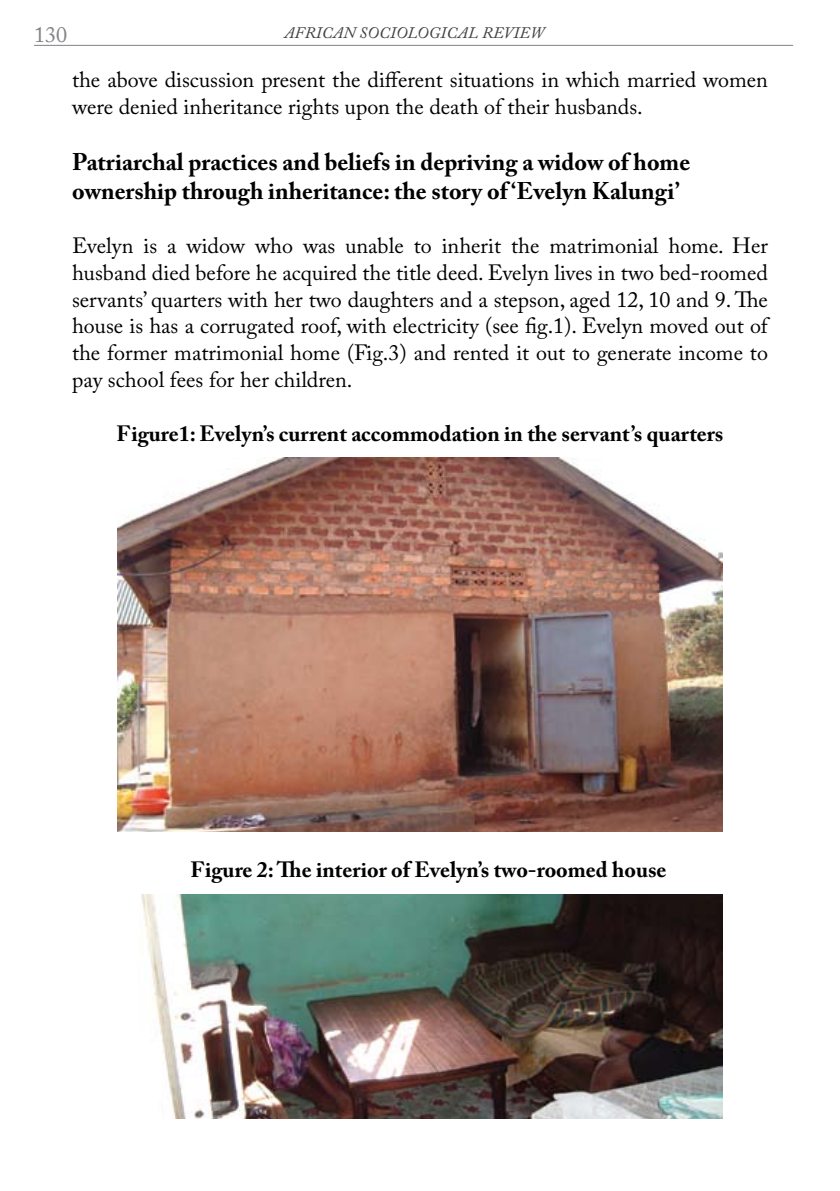
<style>
.page{position:relative;width:840px;height:1191px;background:#fff}
.page>*{position:absolute;margin:0;border:0;box-sizing:border-box;transform-origin:0 0}
.t1{font:700 24px/29.2px "Adobe Caslon Pro";color:#000}
.t2{font:22px/26.8px "Adobe Caslon Pro";color:#000}
.t3{font:700 22px "Adobe Caslon Pro";color:#000}
.t4{font:22px "Adobe Caslon Pro";color:#808285}
.t5{font:italic 16px "Adobe Caslon Pro";letter-spacing:.015em;color:#414142}
</style>
<div class="page">
<hr style="left:34px;top:45px;width:758px;height:1px;background:#808285">
<img style="left:141px;top:894px;width:580px;height:225px">
<img style="left:117px;top:458px;width:604px;height:373px">
<p class="t4" style="left:34px;top:22px;width:35px">130</p>
<p class="t5" style="left:284px;top:23px;width:124px">AFRICAN SO CIOLOG</p>
<p class="t5" style="left:440px;top:23px;width:94px">ICAL RE VIEW</p>
<p class="t2" style="left:72px;top:66px;width:697px">the above discussion present the different situations in which married women were denied inheritance rights upon the death of their husbands.</p>
<p class="t1" style="left:72px;top:147px;width:619px">Patriarchal practices and beliefs in depriving a widow of home ownership through inheritance: the story of ‘Evelyn Kalungi’</p>
<p class="t2" style="left:72px;top:232px;width:697px;text-align:justify">Evelyn is a widow who was unable to inherit the matrimonial home. Her husband died before he acquired the title deed. Evelyn lives in two bed-roomed servants’ quarters with her two daughters and a stepson, aged 12, 10 and 9. The house is has a corrugated roof, with electricity (see fig.1). Evelyn moved out of the former matrimonial home (Fig.3) and rented it out to generate income to pay school fees for her children.</p>
<p class="t3" style="left:116px;top:420px;width:608px">Figure1: Evelyn’s current accommodation in the servant’s quarters</p>
<p class="t3" style="left:190px;top:856px;width:477px">Figure 2: The interior of Evelyn’s two-roomed house</p>
</div>
